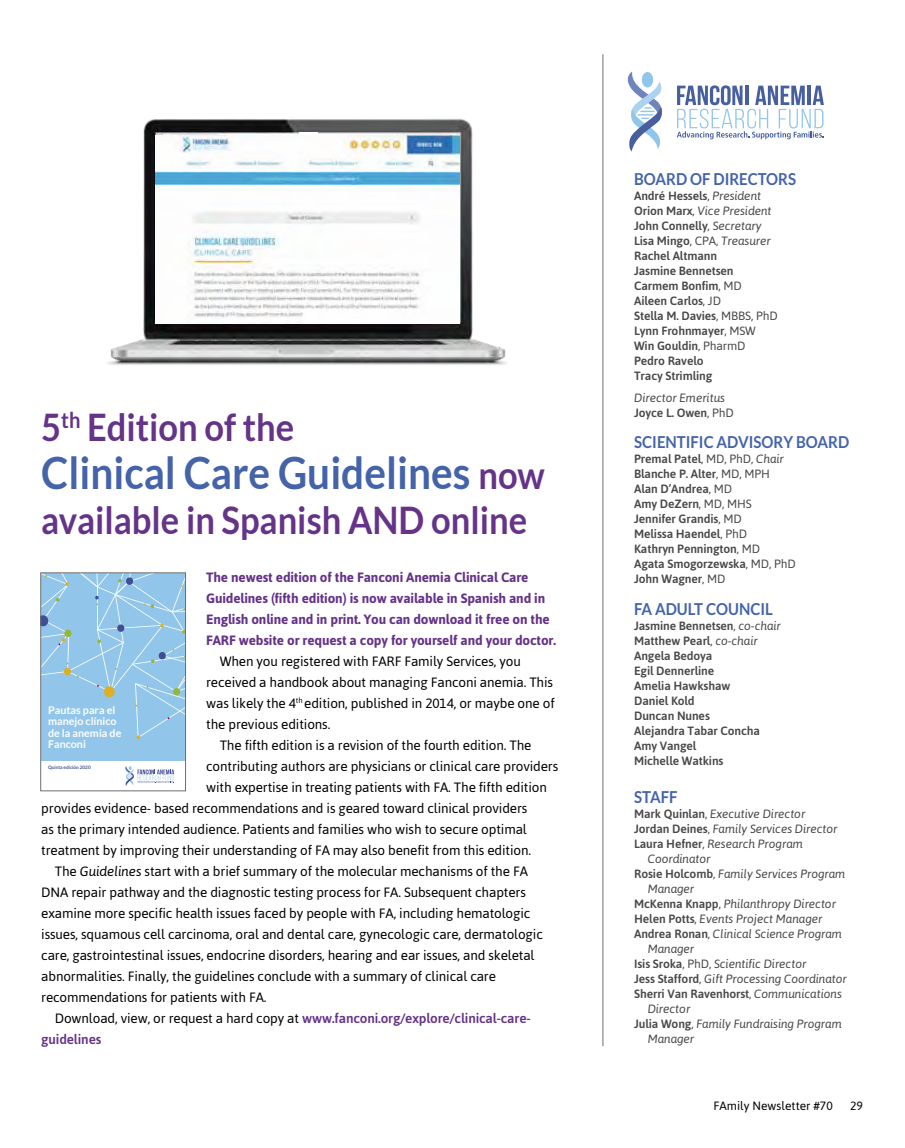
<style>
.page{position:relative;width:905px;height:1148px;background:#fff}
.page>*{position:absolute;margin:0;border:0;box-sizing:border-box;transform-origin:0 0}
.t1{font:700 44.55px "Lato";color:#4463a9;scale:.91 1}
.t2{font:700 37.95px "Lato";color:#653387;scale:.91 1}
.t3{font:700 16.5px "Lato";color:#4463a9;scale:.91 1}
.t4{font:13.5px "Asap";letter-spacing:-.01em;color:#000}
.t5{font:700 13.5px/21px "Asap";letter-spacing:-.01em;color:#653387}
.t6{font:500 13.5px "Asap";letter-spacing:-.01em;color:#653387}
.t7{font:500 12px/15px "Asap";letter-spacing:-.01em;color:#484848}
.t8{font:italic 12px/15px "Asap";letter-spacing:-.01em;color:#484848}
.t9{font:12px "Asap";color:#000}
.t10{font:700 10.65px/11.4px "Lato";color:#fff}
.t11{font:700 4.65px "Lato";color:#3f4e96}
.s1{font-size:37.95px;color:#653387}
.s2{font-style:italic}
.s3{font-weight:400;color:#000}
.s4{font-weight:400}
.s5{font-weight:400;font-style:italic}
.s6{font-weight:500;font-style:normal}
.s7{font-style:normal}
</style>
<div class="page">
<img style="left:107px;top:119px;width:400px;height:246px">
<img style="left:155px;top:136px;width:305px;height:187px">
<svg style="left:299px;top:133px;width:18px;height:2px"></svg>
<hr style="left:602px;top:54px;width:1px;height:992px;background:#6f6f6f">
<div style="left:41px;top:573px;width:144px;height:187px;background:#91c5ea"></div>
<svg style="left:125px;top:766px;width:49px;height:20px"></svg>
<svg style="left:42px;top:574px;width:142px;height:165px"></svg>
<div style="left:40px;top:572px;width:146px;height:219px;border:1px solid #6f6f6f"></div>
<svg style="left:676px;top:85px;width:147px;height:54px"></svg>
<svg style="left:627px;top:71px;width:35px;height:81px"></svg>
<h2 class="t2" style="left:41px;top:405px;width:279px">5<sup>th</sup> Edition of the</h2>
<h1 class="t1" style="left:41px;top:447px;width:555px">Clinical Care Guidelines <span class="s1">now</span></h1>
<h2 class="t2" style="left:41px;top:498px;width:535px">available in Spanish AND online</h2>
<p class="t5" style="left:206px;top:566px;width:351px">The newest edition of the Fanconi Anemia Clinical Care Guidelines (fifth edition) is now available in Spanish and in English online and in print. You can download it free on the FARF website or request a copy for yourself and your doctor.</p>
<p class="t4" style="left:220px;top:652px;width:303px">When you registered with FARF Family Services, you</p>
<p class="t4" style="left:206px;top:673px;width:348px">received a handbook about managing Fanconi anemia. This</p>
<p class="t4" style="left:206px;top:694px;width:350px">was likely the 4<sup>th</sup> edition, published in 2014, or maybe one of</p>
<p class="t4" style="left:206px;top:715px;width:126px">the previous editions.</p>
<p class="t4" style="left:220px;top:736px;width:313px">The fifth edition is a revision of the fourth edition. The</p>
<p class="t4" style="left:206px;top:757px;width:353px">contributing authors are physicians or clinical care providers</p>
<p class="t4" style="left:206px;top:778px;width:342px">with expertise in treating patients with FA. The fifth edition</p>
<p class="t4" style="left:41px;top:799px;width:487px">provides evidence- based recommendations and is geared toward clinical providers</p>
<p class="t4" style="left:41px;top:820px;width:487px">as the primary intended audience. Patients and families who wish to secure optimal</p>
<p class="t4" style="left:41px;top:841px;width:491px">treatment by improving their understanding of FA may also benefit from this edition.</p>
<p class="t4" style="left:55px;top:862px;width:474px">The <span class="s2">Guidelines</span> start with a brief summary of the molecular mechanisms of the FA</p>
<p class="t4" style="left:41px;top:883px;width:486px">DNA repair pathway and the diagnostic testing process for FA. Subsequent chapters</p>
<p class="t4" style="left:41px;top:904px;width:490px">examine more specific health issues faced by people with FA, including hematologic</p>
<p class="t4" style="left:41px;top:925px;width:503px">issues, squamous cell carcinoma, oral and dental care, gynecologic care, dermatologic</p>
<p class="t4" style="left:41px;top:946px;width:495px">care, gastrointestinal issues, endocrine disorders, hearing and ear issues, and skeletal</p>
<p class="t4" style="left:41px;top:967px;width:456px">abnormalities. Finally, the guidelines conclude with a summary of clinical care</p>
<p class="t4" style="left:41px;top:988px;width:227px">recommendations for patients with FA.</p>
<p class="t6" style="left:55px;top:1009px;width:477px"><span class="s3">Download, view, or request a hard copy at</span> www.fanconi.org/explore/clinical-care-</p>
<p class="t6" style="left:41px;top:1030px;width:62px">guidelines</p>
<p class="t10" style="left:48px;top:704px;width:75px">Pautas para el manejo clínico de la anemia de<br>Fanconi</p>
<p class="t11" style="left:48px;top:765px;width:44px">Quinta edición 2020</p>
<p class="t3" style="left:634px;top:169px;width:179px">BOARD OF DIRECTORS</p>
<p class="t7" style="left:634px;top:187px;width:145px">André Hessels<span class="s4">,</span> <span class="s5">President<br></span>Orion Marx<span class="s4">,</span> <span class="s5">Vice President<br></span>John Connelly<span class="s4">,</span> <span class="s5">Secretary<br></span>Lisa Mingo<span class="s4">, CPA,</span> <span class="s5">Treasurer<br></span>Rachel Altmann<br>Jasmine Bennetsen<br>Carmem Bonfim<span class="s4">, MD<br></span>Aileen Carlos<span class="s4">, JD<br></span>Stella M. Davies<span class="s4">, MBBS, PhD<br></span>Lynn Frohnmayer<span class="s4">, MSW<br></span>Win Gouldin<span class="s4">, PharmD<br></span>Pedro Ravelo<br>Tracy Strimling</p>
<p class="t8" style="left:634px;top:389px;width:101px">Director Emeritus<br><span class="s6">Joyce L. Owen</span><span class="s7">, PhD</span></p>
<p class="t3" style="left:634px;top:432px;width:238px">SCIENTIFIC ADVISORY BOARD</p>
<p class="t7" style="left:634px;top:451px;width:163px">Premal Patel<span class="s4">, MD, PhD,</span> <span class="s5">Chair<br></span>Blanche P. Alter<span class="s4">, MD, MPH<br></span>Alan D’Andrea<span class="s4">, MD<br></span>Amy DeZern<span class="s4">, MD, MHS<br></span>Jennifer Grandis<span class="s4">, MD<br></span>Melissa Haendel<span class="s4">, PhD<br></span>Kathryn Pennington<span class="s4">, MD<br></span>Agata Smogorzewska<span class="s4">, MD, PhD<br></span>John Wagner<span class="s4">, MD</span></p>
<p class="t3" style="left:634px;top:599px;width:154px">FA ADULT COUNCIL</p>
<p class="t7" style="left:634px;top:617px;width:148px">Jasmine Bennetsen<span class="s4">,</span> <span class="s5">co-chair<br></span>Matthew Pearl<span class="s4">,</span> <span class="s5">co-chair<br></span>Angela Bedoya<br>Egil Dennerline<br>Amelia Hawkshaw<br>Daniel Kold<br>Duncan Nunes<br>Alejandra Tabar Concha<br>Amy Vangel<br>Michelle Watkins</p>
<p class="t3" style="left:634px;top:787px;width:49px">STAFF</p>
<p class="t8" style="left:634px;top:806px;width:173px"><span class="s6">Mark Quinlan</span><span class="s7">,</span> Executive Director</p>
<p class="t8" style="left:634px;top:821px;width:205px"><span class="s6">Jordan Deines</span><span class="s7">,</span> Family Services Director</p>
<p class="t8" style="left:634px;top:836px;width:170px"><span class="s6">Laura Hefner</span><span class="s7">,</span> Research Program</p>
<p class="t8" style="left:647px;top:851px;width:64px">Coordinator</p>
<p class="t8" style="left:634px;top:866px;width:213px"><span class="s6">Rosie Holcomb</span><span class="s7">,</span> Family Services Program</p>
<p class="t8" style="left:647px;top:881px;width:48px">Manager</p>
<p class="t8" style="left:634px;top:896px;width:203px"><span class="s6">McKenna Knapp</span><span class="s7">,</span> Philanthropy Director</p>
<p class="t8" style="left:634px;top:911px;width:190px"><span class="s6">Helen Potts</span><span class="s7">,</span> Events Project Manager</p>
<p class="t8" style="left:634px;top:926px;width:209px"><span class="s6">Andrea Ronan</span><span class="s7">,</span> Clinical Science Program</p>
<p class="t8" style="left:647px;top:941px;width:48px">Manager</p>
<p class="t8" style="left:634px;top:956px;width:174px"><span class="s6">Isis Sroka</span><span class="s7">, PhD,</span> Scientific Director</p>
<p class="t8" style="left:634px;top:971px;width:214px"><span class="s6">Jess Stafford</span><span class="s7">,</span> Gift Processing Coordinator</p>
<p class="t7" style="left:634px;top:985px;width:209px">Sherri Van Ravenhorst<span class="s4">,</span> <span class="s5">Communications</span></p>
<p class="t8" style="left:647px;top:1001px;width:44px">Director</p>
<p class="t8" style="left:634px;top:1016px;width:209px"><span class="s6">Julia Wong</span><span class="s7">,</span> Family Fundraising Program</p>
<p class="t8" style="left:647px;top:1031px;width:48px">Manager</p>
<p class="t9" style="left:713px;top:1097px;width:121px">FAmily Newsletter #70</p>
<p class="t9" style="left:850px;top:1097px;width:14px">29</p>
</div>
